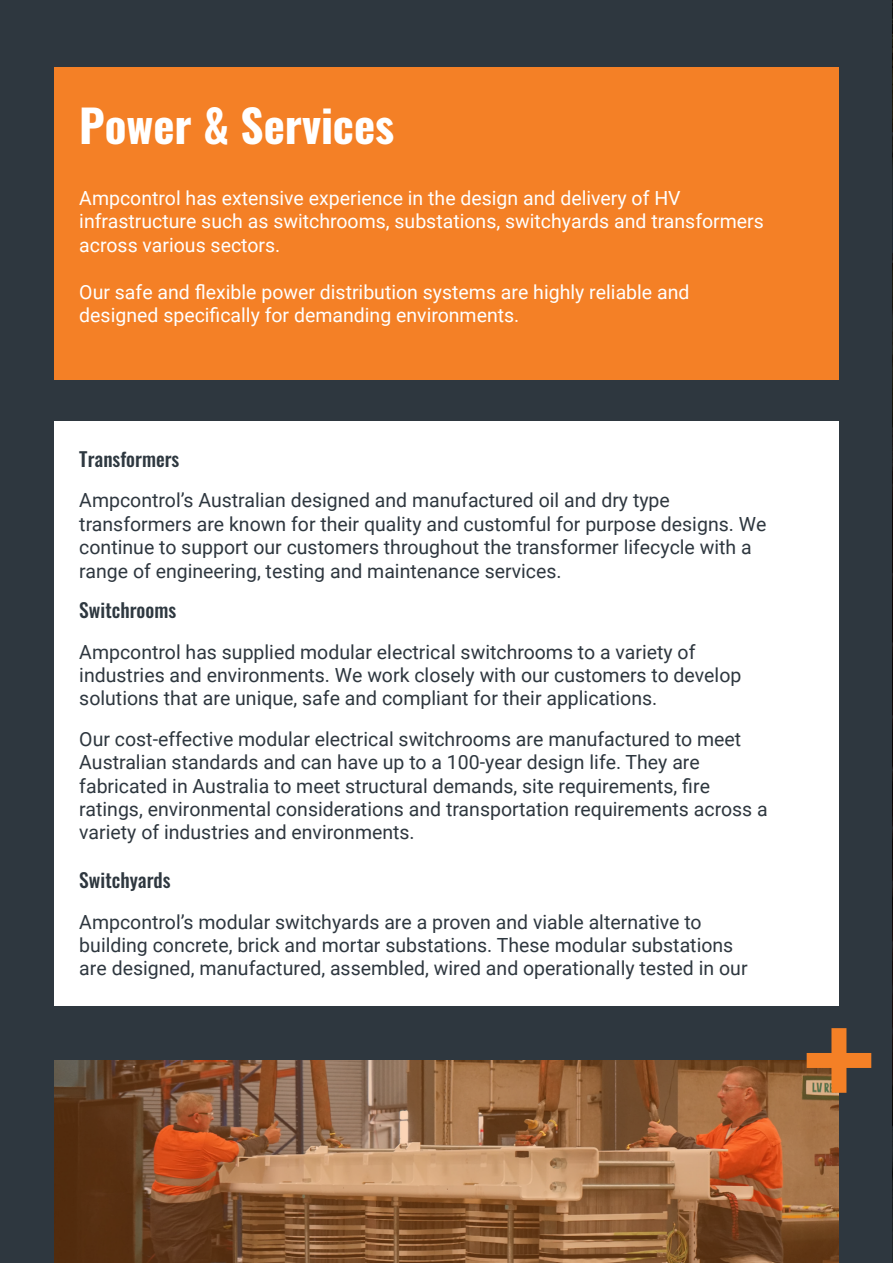
<style>
.page{position:relative;width:893px;height:1263px;background:#2e373f}
.page>*{position:absolute;margin:0;border:0;box-sizing:border-box;transform-origin:0 0}
.t1{font:700 45px "Oswald";color:#fff}
.Paragraph{font:19.5px/23.4px "Roboto";color:#2e373f}
.t2{font:19.5px/23.4px "Roboto";color:#fff}
.t3{font:500 19.5px "Oswald";color:#2e3840}
.t4{font:500 19.5px "Oswald";color:#2e373f}
</style>
<div class="page">
<div style="left:54px;top:67px;width:785px;height:313px;background:#f48026"></div>
<div style="left:54px;top:421px;width:785px;height:584px;background:#fff"></div>
<img style="left:54px;top:1060px;width:785px;height:203px">
<img style="left:892px;top:0;width:1px;height:1263px">
<svg style="left:807px;top:1028px;width:64px;height:65px"></svg>
<h1 class="t1" style="left:79px;top:102px;width:316px">Power &amp; Services</h1>
<p class="t2" style="left:79px;top:186px;width:686px">Ampcontrol has extensive experience in the design and delivery of HV infrastructure such as switchrooms, substations, switchyards and transformers across various sectors.</p>
<p class="t2" style="left:79px;top:279px;width:612px">Our safe and flexible power distribution systems are highly reliable and designed specifically for demanding environments.</p>
<h2 class="t3" style="left:79px;top:449px;width:102px">Transformers</h2>
<p class="Paragraph" style="left:79px;top:488px;width:689px">Ampcontrol’s Australian designed and manufactured oil and dry type transformers are known for their quality and customful for purpose designs. We continue to support our customers throughout the transformer lifecycle with a range of engineering, testing and maintenance services.</p>
<h2 class="t3" style="left:79px;top:600px;width:98px">Switchrooms</h2>
<p class="Paragraph" style="left:79px;top:639px;width:664px">Ampcontrol has supplied modular electrical switchrooms to a variety of industries and environments. We work closely with our customers to develop solutions that are unique, safe and compliant for their applications.</p>
<h2 class="Paragraph" style="left:79px;top:726px;width:690px">Our cost-effective modular electrical switchrooms are manufactured to meet Australian standards and can have up to a 100-year design life. They are fabricated in Australia to meet structural demands, site requirements, fire ratings, environmental considerations and transportation requirements across a variety of industries and environments.</h2>
<h2 class="t4" style="left:79px;top:870px;width:93px">Switchyards</h2>
<p class="Paragraph" style="left:79px;top:909px;width:670px">Ampcontrol’s modular switchyards are a proven and viable alternative to building concrete, brick and mortar substations. These modular substations are designed, manufactured, assembled, wired and operationally tested in our</p>
</div>
